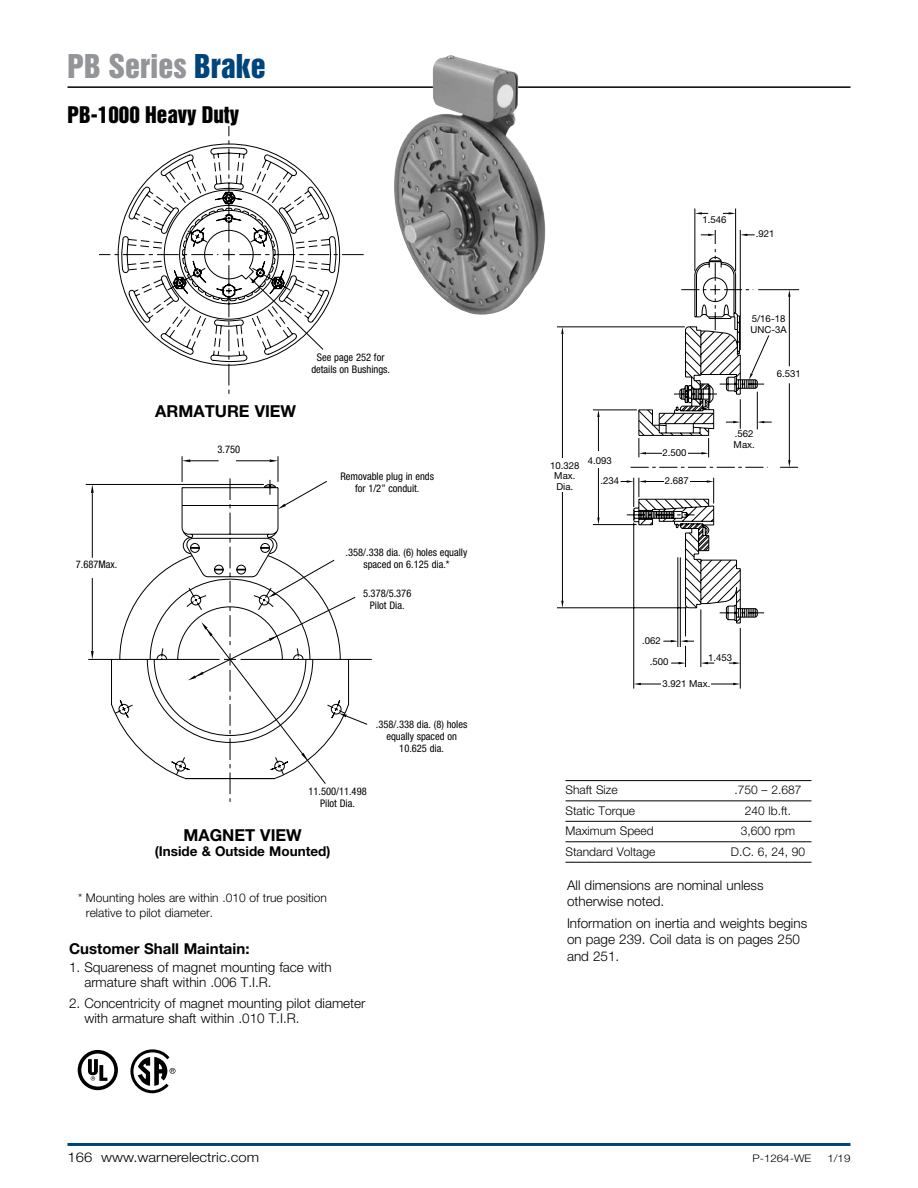
<style>
.page{position:relative;width:918px;height:1188px;background:#fff}
.page>*{position:absolute;margin:0;border:0;box-sizing:border-box;transform-origin:0 0}
.t1{font:30px "Helvetica Inserat LT Std";color:#939598}
.t2{font:21px "Helvetica Inserat LT Std";color:#000}
.Paragraph_Head_2{font:700 16.5px "Helvetica Neue LT Std";color:#000}
.Paragraph_Subhead{font:700 15px "Helvetica Neue LT Std";color:#000}
.New_Body_Copy{font:300 13.5px/16.2px "Helvetica Neue LT Std";color:#000}
.New_Body_Copy-2{font:300 13.5px "Helvetica Neue LT Std";color:#000;scale:1.1 1}
.New_Body_Copy-3{font:700 13.5px "Helvetica Neue LT Std";color:#000}
.New_Table_Body{font:300 12px "Helvetica Neue LT Std";color:#000}
.New_Body_Copy-4{font:300 12px/15px "Helvetica Neue LT Std";color:#000}
.Callouts{font:condensed 10.5px/12px "Helvetica Neue LT Std";color:#000;text-align:center}
.t3{font:300 10.5px "Helvetica Neue LT Std";color:#000;scale:1.1 1}
.Callouts-2{font:9.6px/10.8px "Helvetica Neue LT Std";color:#000}
.s1{color:#00447c}
</style>
<div class="page">
<hr style="left:68px;top:86px;width:782px;height:2px;background:#000">
<hr style="left:68px;top:1143px;width:782px;height:3px;background:#00447c">
<svg style="left:117px;top:126px;width:247px;height:249px"></svg>
<hr style="left:566px;top:780px;width:246px;height:1px;background:#000">
<hr style="left:566px;top:800px;width:246px;height:1px;background:#000">
<hr style="left:566px;top:821px;width:246px;height:1px;background:#000">
<hr style="left:566px;top:841px;width:246px;height:1px;background:#000">
<hr style="left:566px;top:862px;width:246px;height:1px;background:#000">
<svg style="left:557px;top:208px;width:242px;height:481px"></svg>
<svg style="left:733px;top:662px;width:7px;height:2px"></svg>
<svg style="left:597px;top:518px;width:3px;height:7px"></svg>
<svg style="left:561px;top:601px;width:3px;height:7px"></svg>
<svg style="left:788px;top:460px;width:3px;height:7px"></svg>
<svg style="left:788px;top:290px;width:3px;height:7px"></svg>
<svg style="left:597px;top:410px;width:3px;height:7px"></svg>
<svg style="left:561px;top:327px;width:3px;height:7px"></svg>
<svg style="left:708px;top:234px;width:7px;height:2px"></svg>
<svg style="left:729px;top:212px;width:7px;height:3px"></svg>
<svg style="left:733px;top:683px;width:7px;height:2px"></svg>
<svg style="left:679px;top:662px;width:7px;height:2px"></svg>
<svg style="left:634px;top:683px;width:7px;height:2px"></svg>
<svg style="left:701px;top:662px;width:7px;height:2px"></svg>
<svg style="left:671px;top:640px;width:16px;height:2px"></svg>
<svg style="left:740px;top:234px;width:7px;height:2px"></svg>
<svg style="left:695px;top:212px;width:7px;height:3px"></svg>
<svg style="left:627px;top:249px;width:141px;height:373px"></svg>
<div style="left:556px;top:458px;width:14px;height:34px;background:#fff"></div>
<div style="left:662px;top:449px;width:26px;height:9px;background:#fff"></div>
<div style="left:665px;top:477px;width:25px;height:10px;background:#fff"></div>
<div style="left:661px;top:680px;width:49px;height:10px;background:#fff"></div>
<svg style="left:270px;top:459px;width:8px;height:3px"></svg>
<svg style="left:182px;top:459px;width:8px;height:3px"></svg>
<svg style="left:85px;top:483px;width:287px;height:297px"></svg>
<svg style="left:78px;top:1050px;width:40px;height:40px"></svg>
<svg style="left:130px;top:1049px;width:46px;height:45px"></svg>
<img style="left:390px;top:55px;width:160px;height:260px">
<p class="t1" style="left:68px;top:48px;width:200px">PB Series <span class="s1">Brake</span></p>
<p class="t2" style="left:68px;top:102px;width:173px">PB-1000 Heavy Duty</p>
<p class="Callouts" style="left:76px;top:558px;width:43px">7.687Max.</p>
<p class="Paragraph_Head_2" style="left:155px;top:401px;width:142px">ARMATURE VIEW</p>
<p class="Callouts" style="left:218px;top:443px;width:24px">3.750</p>
<p class="Callouts" style="left:311px;top:351px;width:80px">See page 252 for details on Bushings.</p>
<p class="Callouts" style="left:340px;top:470px;width:95px">Removable plug in ends for 1/2” conduit.</p>
<p class="Callouts" style="left:346px;top:546px;width:123px">.358/.338 dia. (6) holes equally spaced on 6.125 dia.*</p>
<p class="Callouts" style="left:363px;top:587px;width:50px">5.378/5.376<br>Pilot Dia.</p>
<p class="Callouts" style="left:376px;top:719px;width:93px">.358/.338 dia. (8) holes equally spaced on<br>10.625 dia.</p>
<p class="Callouts" style="left:308px;top:786px;width:60px">11.500/11.498<br>Pilot Dia.</p>
<p class="Paragraph_Head_2" style="left:183px;top:825px;width:120px">MAGNET VIEW</p>
<p class="New_Body_Copy-3" style="left:155px;top:843px;width:177px">(Inside &amp; Outside Mounted)</p>
<p class="New_Body_Copy-4" style="left:86px;top:890px;width:243px;text-indent:-8px">* Mounting holes are within .010 of true position relative to pilot diameter.</p>
<p class="Paragraph_Subhead" style="left:69px;top:939px;width:182px">Customer Shall Maintain:</p>
<p class="New_Body_Copy" style="left:84px;top:959px;width:249px;line-height:15px;text-indent:-15px">1. Squareness of magnet mounting face with armature shaft within .006 T.I.R.</p>
<p class="New_Body_Copy" style="left:84px;top:995px;width:283px;line-height:15px;text-indent:-15px">2. Concentricity of magnet mounting pilot diameter with armature shaft within .010 T.I.R.</p>
<p class="Callouts-2" style="left:550px;top:460px;width:31px;text-align:center">10.328<br>Max.<br>Dia.</p>
<p class="Callouts-2" style="left:588px;top:455px;width:26px">4.093</p>
<p class="Callouts-2" style="left:600px;top:475px;width:20px">.234</p>
<p class="Callouts-2" style="left:703px;top:214px;width:26px">1.546</p>
<p class="Callouts-2" style="left:756px;top:228px;width:20px">.921</p>
<p class="Callouts-2" style="left:662px;top:447px;width:26px">2.500</p>
<p class="Callouts-2" style="left:665px;top:475px;width:26px">2.687</p>
<p class="Callouts-2" style="left:751px;top:313px;width:38px">5/16-18<br>UNC-3A</p>
<p class="Callouts-2" style="left:734px;top:428px;width:23px">.562<br>Max.</p>
<p class="Callouts-2" style="left:777px;top:368px;width:26px">6.531</p>
<p class="Callouts-2" style="left:642px;top:635px;width:20px">.062</p>
<p class="Callouts-2" style="left:650px;top:656px;width:20px">.500</p>
<p class="Callouts-2" style="left:708px;top:652px;width:26px">1.453</p>
<p class="Callouts-2" style="left:662px;top:678px;width:50px">3.921 Max.</p>
<p class="New_Table_Body" style="left:566px;top:783px;width:54px">Shaft Size</p>
<p class="New_Table_Body" style="left:735px;top:783px;width:68px">.750 – 2.687</p>
<p class="New_Table_Body" style="left:566px;top:803px;width:71px">Static Torque</p>
<p class="New_Table_Body" style="left:745px;top:803px;width:48px">240 lb.ft.</p>
<p class="New_Table_Body" style="left:566px;top:824px;width:90px">Maximum Speed</p>
<p class="New_Table_Body" style="left:741px;top:824px;width:56px">3,600 rpm</p>
<p class="New_Table_Body" style="left:566px;top:844px;width:91px">Standard Voltage</p>
<p class="New_Table_Body" style="left:731px;top:844px;width:76px">D.C. 6, 24, 90</p>
<p class="New_Body_Copy" style="left:567px;top:877px;width:198px">All dimensions are nominal unless otherwise noted.</p>
<p class="New_Body_Copy" style="left:567px;top:915px;width:242px">Information on inertia and weights begins on page 239. Coil data is on pages 250 and 251.</p>
<p class="New_Body_Copy-2" style="left:68px;top:1149px;width:176px">166 www.warnerelectric.com</p>
<p class="t3" style="left:752px;top:1152px;width:55px">P-1264-WE</p>
<p class="t3" style="left:827px;top:1152px;width:23px">1/19</p>
</div>
